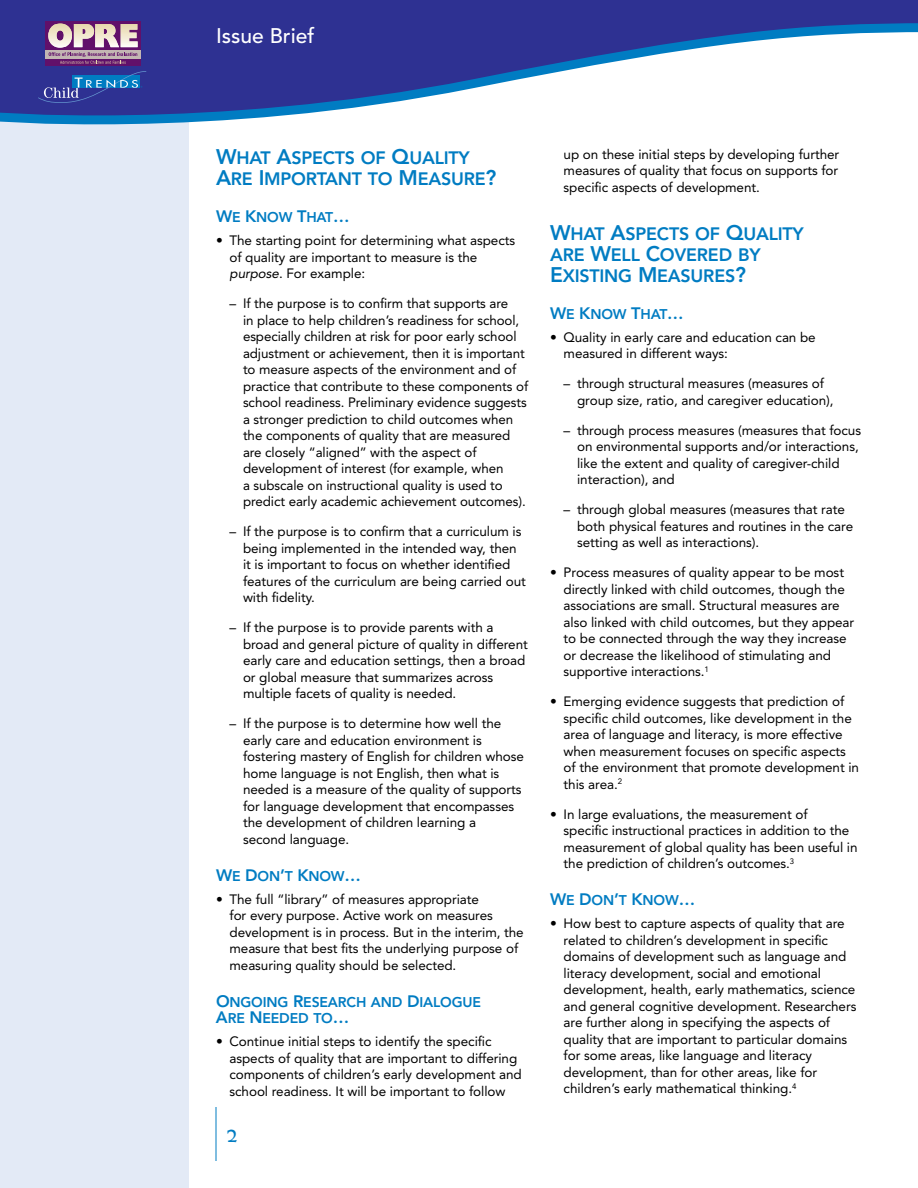
<style>
.page{position:relative;width:918px;height:1188px;background:#fff}
.page>*{position:absolute;margin:0;border:0;box-sizing:border-box;transform-origin:0 0}
.t1{font:500 21px "Avenir";color:#fff}
.t2{font:800 17.85px/21px "Avenir";letter-spacing:-.01em;color:#007cc2}
.t3{font:800 14.1px/16.5px "Avenir";letter-spacing:-.01em;color:#007cc2}
.t4{font:13.5px/16.5px "Avenir";letter-spacing:-.005em;color:#000}
.s1{font-size:21px}
.s2{font-size:16.5px}
.s3{font-style:italic}
</style>
<div class="page">
<div style="left:0;top:0;width:189px;height:1188px;background:#e3eaf6"></div>
<svg style="left:0;top:0;width:917px;height:124px;fill:#2e3192"></svg>
<hr style="left:216px;top:1107px;width:1px;height:54px;background:#007cc2">
<div style="left:45px;top:21px;width:96px;height:45px;background:#61106a"></div>
<div style="left:45px;top:50px;width:96px;height:8px;background:#c3b6b3"></div>
<svg style="left:48px;top:24px;width:90px;height:40px"></svg>
<svg style="left:38px;top:71px;width:108px;height:32px;background:#3451a5"></svg>
<svg style="left:917px;top:0;width:1px;height:33px"></svg>
<h1 class="t1" style="left:216px;top:24px;width:100px">Issue Brief</h1>
<h2 class="t2" style="left:216px;top:148px;width:282px"><span class="s1">W</span>HAT <span class="s1">A</span>SPECTS OF <span class="s1">Q</span>UALITY<br><span class="s1">A</span>RE <span class="s1">I</span> M PORTANT TO <span class="s1">M</span>EASURE<span class="s1">?</span></h2>
<p class="t3" style="left:216px;top:209px;width:135px"><span class="s2">W</span>E <span class="s2">K</span>NOW <span class="s2">T</span>HAT<span class="s2">…</span></p>
<p class="t4" style="left:230px;top:233px;width:287px">The starting point for determining what aspects of quality are important to measure is the <span class="s3">purpose</span>. For example:</p>
<p class="t4" style="left:243px;top:296px;width:287px">If the purpose is to confirm that supports are<br>in place to help children’s readiness for school, especially children at risk for poor early school adjustment or achievement, then it is important to measure aspects of the environment and of practice that contribute to these components of school readiness. Preliminary evidence suggests a stronger prediction to child outcomes when the components of quality that are measured are closely “aligned” with the aspect of development of interest (for example, when<br>a subscale on instructional quality is used to predict early academic achievement outcomes).</p>
<p class="t4" style="left:243px;top:524px;width:285px">If the purpose is to confirm that a curriculum is being implemented in the intended way, then it is important to focus on whether identified features of the curriculum are being carried out with fidelity.</p>
<p class="t4" style="left:243px;top:620px;width:286px">If the purpose is to provide parents with a broad and general picture of quality in different early care and education settings, then a broad or global measure that summarizes across multiple facets of quality is needed.</p>
<p class="t4" style="left:243px;top:716px;width:283px">If the purpose is to determine how well the early care and education environment is fostering mastery of English for children whose home language is not English, then what is needed is a measure of the quality of supports for language development that encompasses the development of children learning a<br>second language.</p>
<p class="t3" style="left:216px;top:868px;width:147px"><span class="s2">W</span>E <span class="s2">D</span>ON<span class="s2">’</span>T <span class="s2">K</span>NOW<span class="s2">…</span></p>
<p class="t4" style="left:230px;top:891px;width:296px">The full “library” of measures appropriate<br>for every purpose. Active work on measures development is in process. But in the interim, the measure that best fits the underlying purpose of measuring quality should be selected.</p>
<p class="t3" style="left:216px;top:994px;width:267px"><span class="s2">O</span>NGOING <span class="s2">R</span>ESEARCH AND <span class="s2">D</span>IALOGUE<br><span class="s2">A</span>RE <span class="s2">N</span> EEDED TO<span class="s2">…</span></p>
<p class="t4" style="left:230px;top:1034px;width:294px">Continue initial steps to identify the specific aspects of quality that are important to differing components of children’s early development and school readiness. It will be important to follow</p>
<p class="t4" style="left:216px;top:233px;width:8px">•</p>
<p class="t4" style="left:230px;top:296px;width:8px">–</p>
<p class="t4" style="left:230px;top:524px;width:8px">–</p>
<p class="t4" style="left:230px;top:620px;width:8px">–</p>
<p class="t4" style="left:230px;top:716px;width:8px">–</p>
<p class="t4" style="left:216px;top:891px;width:8px">•</p>
<p class="t4" style="left:216px;top:1034px;width:8px">•</p>
<p class="t4" style="left:564px;top:146px;width:277px;text-align:justify">up on these initial steps by developing further measures of quality that focus on supports for specific aspects of development.</p>
<h2 class="t2" style="left:550px;top:223px;width:255px"><span class="s1">W</span>HAT <span class="s1">A</span>SPECTS OF <span class="s1">Q</span>UALITY<br>ARE <span class="s1">W</span>ELL <span class="s1">C</span>OVERED BY<br><span class="s1">E</span>XISTING <span class="s1">M</span>EASURES<span class="s1">?</span></h2>
<p class="t3" style="left:550px;top:305px;width:135px"><span class="s2">W</span>E <span class="s2">K</span>NOW <span class="s2">T</span>HAT<span class="s2">…</span></p>
<p class="t4" style="left:564px;top:329px;width:254px">Quality in early care and education can be measured in different ways:</p>
<p class="t4" style="left:577px;top:375px;width:258px">through structural measures (measures of group size, ratio, and caregiver education),</p>
<p class="t4" style="left:577px;top:422px;width:286px">through process measures (measures that focus on environmental supports and/or interactions, like the extent and quality of caregiver-child interaction), and</p>
<p class="t4" style="left:577px;top:501px;width:278px">through global measures (measures that rate both physical features and routines in the care setting as well as interactions).</p>
<p class="t4" style="left:564px;top:564px;width:292px">Process measures of quality appear to be most directly linked with child outcomes, though the associations are small. Structural measures are also linked with child outcomes, but they appear to be connected through the way they increase or decrease the likelihood of stimulating and supportive interactions.<sup>1</sup></p>
<p class="t4" style="left:564px;top:693px;width:297px">Emerging evidence suggests that prediction of specific child outcomes, like development in the area of language and literacy, is more effective when measurement focuses on specific aspects of the environment that promote development in this area.<sup>2</sup></p>
<p class="t4" style="left:564px;top:806px;width:295px">In large evaluations, the measurement of<br>specific instructional practices in addition to the measurement of global quality has been useful in the prediction of children’s outcomes.<sup>3</sup></p>
<p class="t3" style="left:550px;top:892px;width:147px"><span class="s2">W</span>E <span class="s2">D</span>ON<span class="s2">’</span>T <span class="s2">K</span>NOW<span class="s2">…</span></p>
<p class="t4" style="left:564px;top:915px;width:294px">How best to capture aspects of quality that are related to children’s development in specific domains of development such as language and literacy development, social and emotional development, health, early mathematics, science and general cognitive development. Researchers are further along in specifying the aspects of quality that are important to particular domains for some areas, like language and literacy development, than for other areas, like for children’s early mathematical thinking.<sup>4</sup></p>
<p class="t4" style="left:550px;top:329px;width:8px">•</p>
<p class="t4" style="left:564px;top:375px;width:8px">–</p>
<p class="t4" style="left:564px;top:422px;width:8px">–</p>
<p class="t4" style="left:564px;top:501px;width:8px">–</p>
<p class="t4" style="left:550px;top:564px;width:8px">•</p>
<p class="t4" style="left:550px;top:693px;width:8px">•</p>
<p class="t4" style="left:550px;top:806px;width:8px">•</p>
<p class="t4" style="left:550px;top:915px;width:8px">•</p>
</div>
